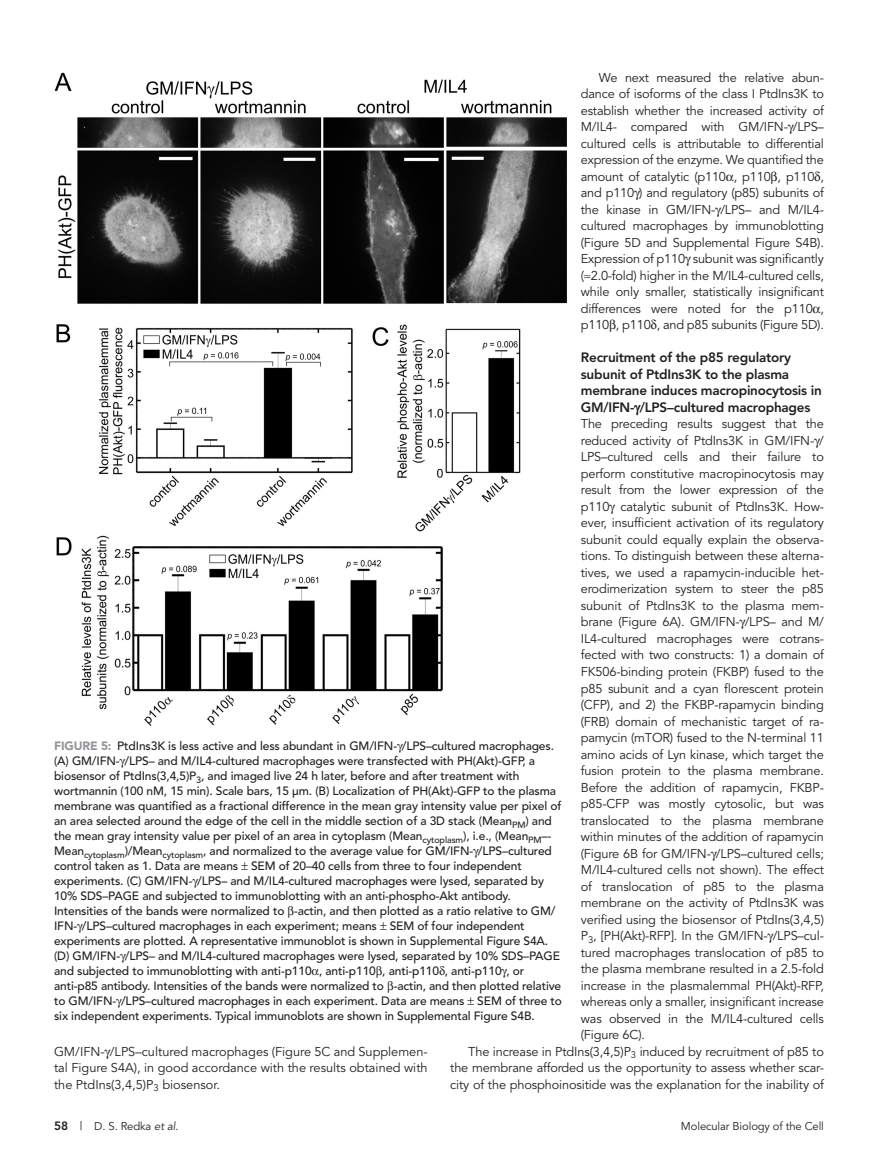
<style>
.page{position:relative;width:878px;height:1175px;background:#fff}
.page>*{position:absolute;margin:0;border:0;box-sizing:border-box;transform-origin:0 0}
.t1{font:800 13.5px/16.5px "Avenir";letter-spacing:-.015em;color:#231f20}
.ParaFL{font:12.75px/16.5px "Avenir";letter-spacing:-.01em;color:#231f20;text-align:justify}
.Para{font:12.75px/16.5px "Avenir";letter-spacing:-.01em;color:#231f20;text-align:justify}
.FigCaption{font:500 12px/15px "Avenir";letter-spacing:-.01em;color:#231f20}
.t2{font:11.25px "Avenir";letter-spacing:-.01em;color:#231f20}
.s1{font-weight:900;color:#939598}
.s2{font-style:italic}
.s3{font-weight:800;font-size:12px}
.s4{font-size:12px}
</style>
<div class="page">
<img style="left:54px;top:72px;width:513px;height:654px">
<p class="Para" style="left:580px;top:69px;width:245px;text-indent:18px">We next measured the relative abun&shy;dance of isoforms of the class I PtdIns3K to establish whether the increased activity of M/IL4- compared with GM/IFN- /LPS– cultured cells is attributable to differential expression of the enzyme. We quantified the amount of catalytic (p110 , p110 , p110 , and p110 ) and regulatory (p85) subunits of the kinase in GM/IFN- /LPS– and M/IL4- cultured macrophages by immunoblotting (Figure 5D and Supplemental Figure S4B).<br>Expression of p110 subunit was significantly (≈2.0-fold) higher in the M/IL4-cultured cells, while only smaller, statistically insignificant differences were noted for the p110 , p110 , p110 , and p85 subunits (Figure 5D).</p>
<h2 class="t1" style="left:580px;top:349px;width:242px">Recruitment of the p85 regulatory subunit of PtdIns3K to the plasma membrane induces macropinocytosis in GM/IFN- /LPS–cultured macrophages</h2>
<p class="ParaFL" style="left:580px;top:416px;width:245px">The preceding results suggest that the reduced activity of PtdIns3K in GM/IFN- / LPS–cultured cells and their failure to perform constitutive macropinocytosis may result from the lower expression of the p110 catalytic subunit of PtdIns3K. How&shy;ever, insufficient activation of its regulatory subunit could equally explain the observa&shy;tions. To distinguish between these alterna&shy;tives, we used a rapamycin-inducible het&shy;erodimerization system to steer the p85 subunit of PtdIns3K to the plasma mem&shy;brane (Figure 6A). GM/IFN- /LPS– and M/ IL4-cultured macrophages were cotrans&shy;fected with two constructs: 1) a domain of FK506-binding protein (FKBP) fused to the p85 subunit and a cyan florescent protein (CFP), and 2) the FKBP-rapamycin binding (FRB) domain of mechanistic target of ra&shy;pamycin (mTOR) fused to the N-terminal 11 amino acids of Lyn kinase, which target the fusion protein to the plasma membrane.<br>Before the addition of rapamycin, FKBP&shy;p85-CFP was mostly cytosolic, but was translocated to the plasma membrane within minutes of the addition of rapamycin (Figure 6B for GM/IFN- /LPS–cultured cells; M/IL4-cultured cells not shown). The effect of translocation of p85 to the plasma membrane on the activity of PtdIns3K was verified using the biosensor of PtdIns(3,4,5)<br>P<sub>3</sub>, [PH(Akt)-RFP]. In the GM/IFN- /LPS–cul&shy;tured macrophages translocation of p85 to the plasma membrane resulted in a 2.5-fold increase in the plasmalemmal PH(Akt)-RFP, whereas only a smaller, insignificant increase was observed in the M/IL4-cultured cells (Figure 6C).</p>
<p class="Para" style="left:450px;top:1043px;width:375px;text-indent:18px">The increase in PtdIns(3,4,5)P<sub>3</sub> induced by recruitment of p85 to the membrane afforded us the opportunity to assess whether scar&shy;city of the phosphoinositide was the explanation for the inability of</p>
<p class="FigCaption" style="left:54px;top:739px;width:509px"><span class="s1">FIGURE 5:</span> PtdIns3K is less active and less abundant in GM/IFN- /LPS–cultured macrophages. (A) GM/IFN- /LPS– and M/IL4-cultured macrophages were transfected with PH(Akt)-GFP, a biosensor of PtdIns(3,4,5)P<sub>3</sub>, and imaged live 24 h later, before and after treatment with wortmannin (100 nM, 15 min). Scale bars, 15 µm. (B) Localization of PH(Akt)-GFP to the plasma membrane was quantified as a fractional difference in the mean gray intensity value per pixel of an area selected around the edge of the cell in the middle section of a 3D stack (Mean<sub>PM</sub>) and the mean gray intensity value per pixel of an area in cytoplasm (Mean<sub>cytoplasm</sub>), i.e<span class="s2">.</span>, (Mean<sub>PM</sub>–- Mean<sub>cytoplasm</sub>)/Mean<sub>cytoplasm</sub>, and normalized to the average value for GM/IFN- /LPS–cultured control taken as 1. Data are means SEM of 20–40 cells from three to four independent experiments. (C) GM/IFN- /LPS– and M/IL4-cultured macrophages were lysed, separated by 10% SDS–PAGE and subjected to immunoblotting with an anti-phospho-Akt antibody.<br>Intensities of the bands were normalized to -actin, and then plotted as a ratio relative to GM/ IFN- /LPS–cultured macrophages in each experiment; means SEM of four independent experiments are plotted. A representative immunoblot is shown in Supplemental Figure S4A. (D) GM/IFN- /LPS– and M/IL4-cultured macrophages were lysed, separated by 10% SDS–PAGE and subjected to immunoblotting with anti-p110 , anti-p110 , anti-p110 , anti-p110 , or anti-p85 antibody. Intensities of the bands were normalized to -actin, and then plotted relative to GM/IFN- /LPS–cultured macrophages in each experiment. Data are means SEM of three to six independent experiments. Typical immunoblots are shown in Supplemental Figure S4B.</p>
<p class="Para" style="left:54px;top:1043px;width:375px">GM/IFN- /LPS–cultured macrophages (Figure 5C and Supplemen&shy;tal Figure S4A), in good accordance with the results obtained with the PtdIns(3,4,5)P<sub>3</sub> biosensor.</p>
<p class="t2" style="left:54px;top:1119px;width:126px"><span class="s3">58</span> <span class="s4">|</span> D. S. Redka <span class="s2">et al</span>.</p>
<p class="t2" style="left:681px;top:1119px;width:144px">Molecular Biology of the Cell</p>
</div>
